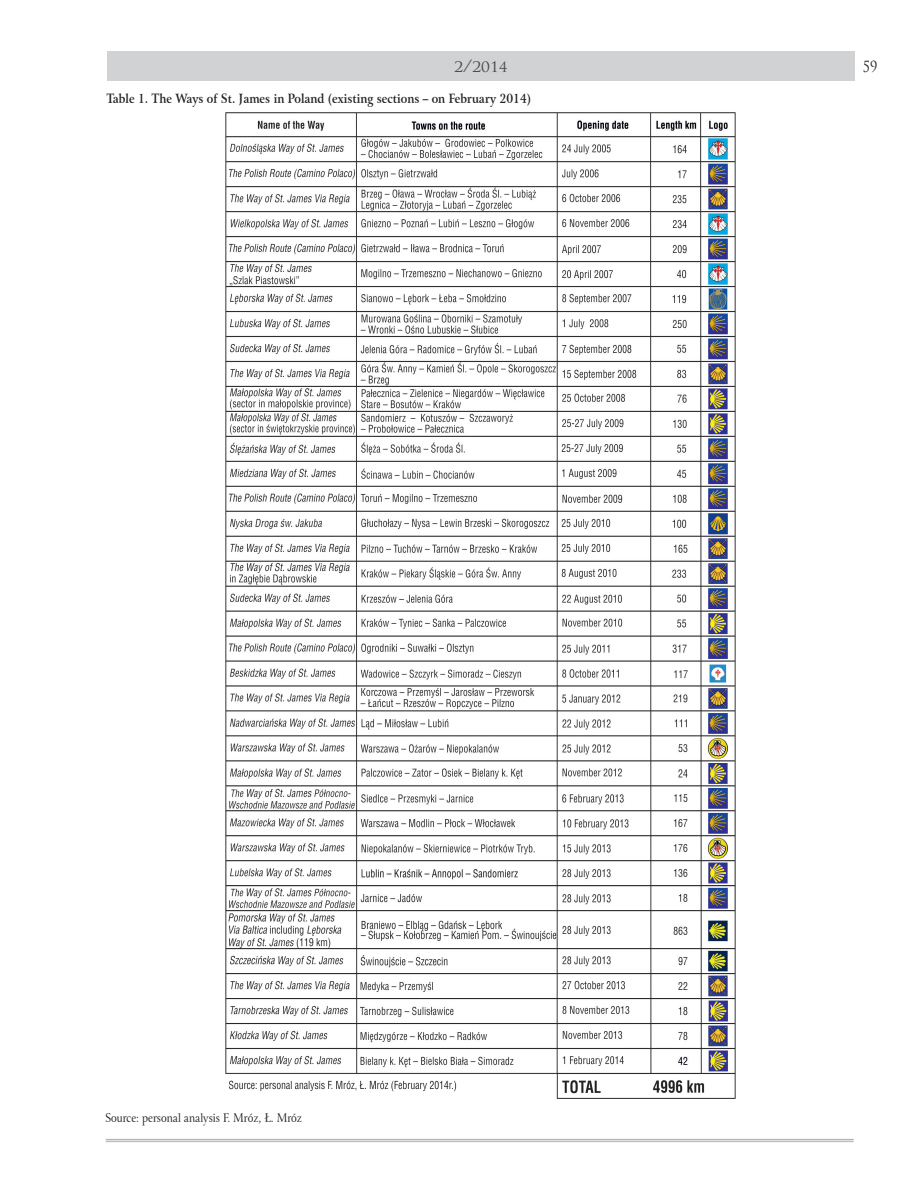
<style>
.page{position:relative;width:918px;height:1188px;background:#fff}
.page>*{position:absolute;margin:0;border:0;box-sizing:border-box;transform-origin:0 0}
.t1{font:16.5px "Trajan Pro";color:#4b4c4d}
.t2{font:15px "Trajan Pro";color:#231f20;scale:.85 1}
.t3{font:700 12.75px "Arrus CE";color:#231f20;scale:.85 1}
.t4{font:12px "Arrus CE";color:#231f20;scale:.85 1}
</style>
<div class="page">
<div style="left:107px;top:51px;width:748px;height:30px;background:#d1d2d4"></div>
<hr style="left:106px;top:1139px;width:748px;height:1px;background:#b2b3b7">
<hr style="left:106px;top:1141px;width:748px;height:1px;background:#b2b3b7">
<img style="left:225px;top:112px;width:511px;height:986px">
<p class="t1" style="left:454px;top:56px;width:55px">2/2014</p>
<p class="t2" style="left:863px;top:57px;width:19px">59</p>
<p class="t3" style="left:107px;top:91px;width:501px">Table 1. The Ways of St. James in Poland (existing sections – on February 2014)</p>
<p class="t4" style="left:105px;top:1110px;width:233px">Source: personal analysis F. Mróz, Ł. Mróz</p>
</div>
